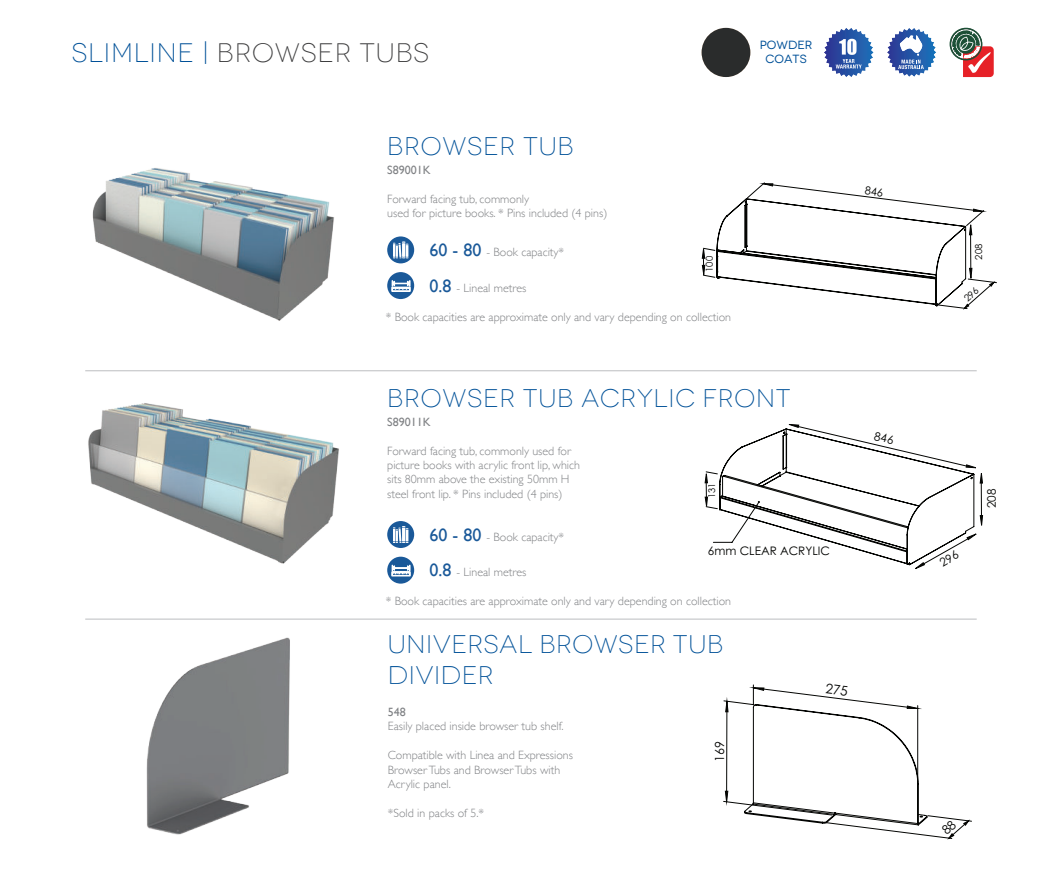
<style>
.page{position:relative;width:1063px;height:893px;background:#fff}
.page>*{position:absolute;margin:0;border:0;box-sizing:border-box;transform-origin:0 0}
.t1{font:300 expanded 26.7px "Novecento";letter-spacing:.03em;color:#3e3e3f}
.t2{font:300 expanded 25.5px/30.6px "Novecento";letter-spacing:.03em;color:#015198}
.t3{font:12.6px "Century Gothic";color:#040503}
.t4{font:300 12px/14.4px "Gill Sans";color:#808285}
.t5{font:12px "Gill Sans";color:#808285}
.t6{font:expanded 11.85px/14.2px "Novecento";color:#015198;text-align:center}
.t7{font:11.7px "Century Gothic";color:#040503}
.t8{font:9.6px "Century Gothic";color:#050504}
.t9{font:9.3px "Century Gothic";color:#050504}
.s1{color:#015198}
.s2{font-weight:400;font-size:18px;color:#1a5999}
</style>
<div class="page">
<hr style="left:85px;top:370px;width:892px;height:1px;background:#bcbdc0">
<hr style="left:85px;top:619px;width:892px;height:1px;background:#bcbdc0">
<img style="left:92px;top:168px;width:242px;height:153px">
<img style="left:88px;top:403px;width:251px;height:161px">
<div style="left:387px;top:236px;width:27px;height:27px;background:#1a5999;border-radius:50%"></div>
<div style="left:387px;top:521px;width:27px;height:27px;background:#1a5999;border-radius:50%"></div>
<div style="left:387px;top:272px;width:27px;height:27px;background:#1a5999;border-radius:50%"></div>
<svg style="left:391px;top:236px;width:20px;height:64px"></svg>
<svg style="left:387px;top:557px;width:27px;height:27px"></svg>
<svg style="left:391px;top:521px;width:20px;height:63px"></svg>
<img style="left:146px;top:637px;width:144px;height:198px">
<div style="left:951px;top:29px;width:31px;height:31px;border:1px solid #231f20;border-radius:50%"></div>
<div style="left:950px;top:28px;width:32px;height:32px;border:1px solid #1c5036;border-radius:50%"></div>
<svg style="left:953px;top:31px;width:41px;height:46px"></svg>
<svg style="left:887px;top:28px;width:49px;height:49px"></svg>
<div style="left:702px;top:28px;width:48px;height:49px;background:#2a2c2c;border-radius:24px"></div>
<svg style="left:824px;top:28px;width:50px;height:49px"></svg>
<svg style="left:705px;top:424px;width:278px;height:145px"></svg>
<svg style="left:725px;top:684px;width:244px;height:154px"></svg>
<svg style="left:702px;top:183px;width:295px;height:126px"></svg>
<h1 class="t1" style="left:72px;top:37px;width:359px"><span class="s1">SLIMLINE |</span> BROWSER TUBS</h1>
<h2 class="t2" style="left:387px;top:131px;width:188px">BROWSER TUB</h2>
<p class="t5" style="left:387px;top:163px;width:45px">S89001K</p>
<p class="t4" style="left:387px;top:192px;width:222px">Forward facing tub, commonly<br>used for picture books. * Pins included (4 pins)</p>
<p class="t4" style="left:430px;top:246px;width:136px"><span class="s2">60 - 80</span> - Book capacity*</p>
<p class="t4" style="left:430px;top:281px;width:98px"><span class="s2">0.8</span> - Lineal metres</p>
<p class="t8" style="left:704px;top:272px;width:17px;rotate:-90deg">100</p>
<p class="t4" style="left:386px;top:310px;width:347px">* Book capacities are approximate only and vary depending on collection</p>
<p class="t6" style="left:760px;top:38px;width:54px">POWDER<br>COATS</p>
<h2 class="t2" style="left:387px;top:382px;width:405px">BROWSER TUB ACRYLIC FRONT</h2>
<p class="t5" style="left:387px;top:415px;width:45px">S89011K</p>
<p class="t4" style="left:387px;top:444px;width:194px">Forward facing tub, commonly used for picture books with acrylic front lip, which sits 80mm above the existing 50mm H steel front lip. * Pins included (4 pins)</p>
<p class="t4" style="left:430px;top:530px;width:136px"><span class="s2">60 - 80</span> - Book capacity*</p>
<p class="t4" style="left:430px;top:566px;width:98px"><span class="s2">0.8</span> - Lineal metres</p>
<p class="t9" style="left:707px;top:498px;width:17px;rotate:-90deg">131</p>
<p class="t7" style="left:708px;top:544px;width:124px">6mm CLEAR ACRYLIC</p>
<p class="t4" style="left:386px;top:595px;width:347px">* Book capacities are approximate only and vary depending on collection</p>
<h2 class="t2" style="left:388px;top:629px;width:337px">UNIVERSAL BROWSER TUB<br>DIVIDER</h2>
<p class="t5" style="left:388px;top:705px;width:19px">548</p>
<p class="t4" style="left:388px;top:720px;width:177px">Easily placed inside browser tub shelf.</p>
<p class="t4" style="left:388px;top:749px;width:187px">Compatible with Linea and Expressions<br>Browser Tubs and Browser Tubs with<br>Acrylic panel.</p>
<p class="t4" style="left:388px;top:806px;width:98px">*Sold in packs of 5.*</p>
<p class="t3" style="left:712px;top:762px;width:22px;rotate:-90deg">961</p>
<p class="t8" style="left:973px;top:260px;width:17px;rotate:-90deg">208</p>
<p class="t7" style="left:985px;top:508px;width:21px;rotate:-90deg">208</p>
</div>
